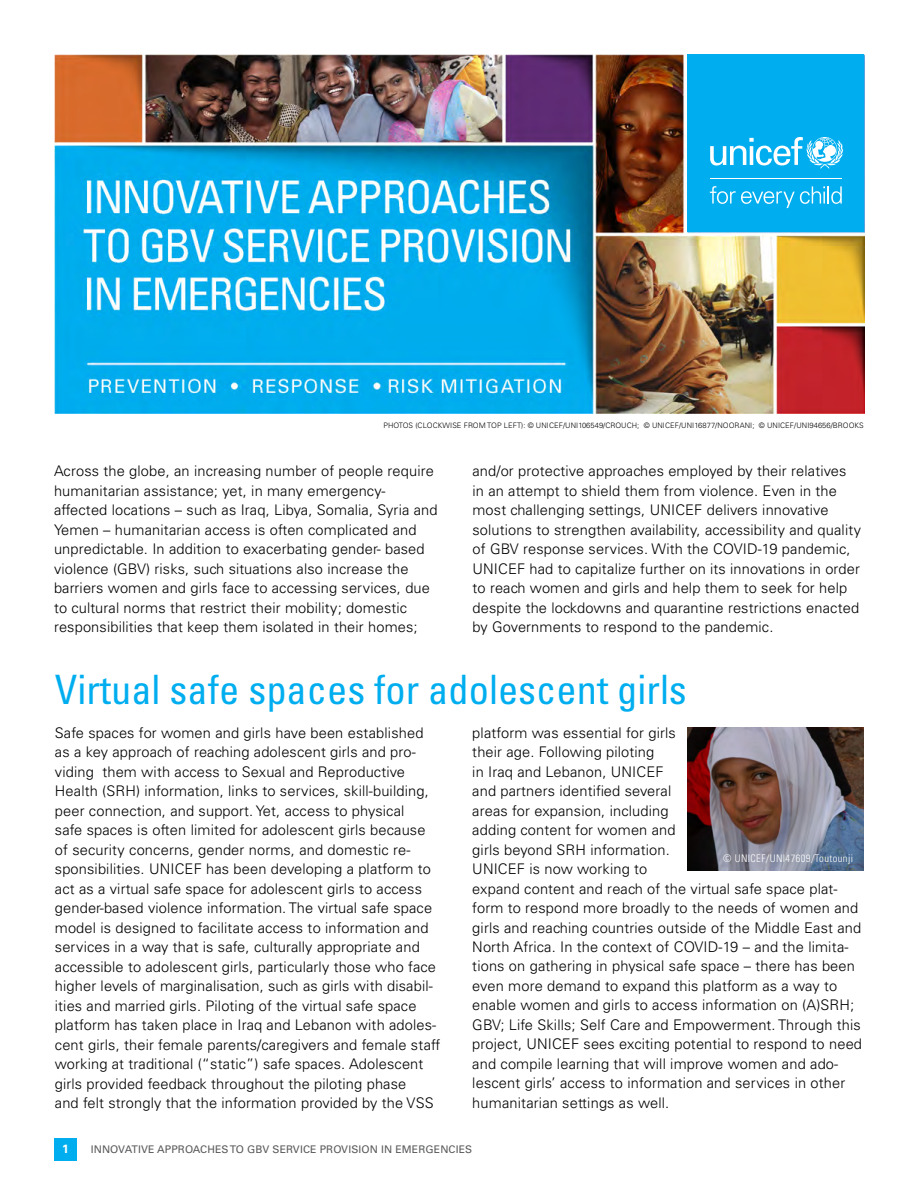
<style>
.page{position:relative;width:918px;height:1188px;background:#fff}
.page>*{position:absolute;margin:0;border:0;box-sizing:border-box;transform-origin:0 0}
.t1{font:condensed 40.5px "Univers LT Std";color:#00aeef}
.t2{font:300 14.7px/19.5px "Univers LT Std";letter-spacing:.01em;color:#000}
.t3{font:700 12px "Univers LT Std";color:#fff}
.t4{font:10.5px "Univers LT Std";letter-spacing:.01em;color:#58595b}
.t5{font:300 condensed 10.5px "Univers LT Std";letter-spacing:.04em;color:#fff}
.t6{font:300 7.5px "Univers LT Std";letter-spacing:.01em;color:#000}
</style>
<div class="page">
<div style="left:54px;top:1138px;width:23px;height:23px;background:#00aeef"></div>
<img style="left:54px;top:54px;width:811px;height:360px">
<div style="left:687px;top:54px;width:177px;height:178px;background:#00aeef"></div>
<svg style="left:710px;top:137px;width:133px;height:32px"></svg>
<hr style="left:710px;top:178px;width:132px;height:1px;background:#fff">
<svg style="left:710px;top:186px;width:132px;height:22px"></svg>
<img style="left:687px;top:727px;width:177px;height:144px">
<p class="t6" style="left:383px;top:421px;width:482px">PHOTOS (CLOCKWISE FROM TOP LEFT): © UNICEF/UNI106549/CROUCH; © UNICEF/UNI16877/NOORANI; © UNICEF/UNI94656/BROOKS</p>
<p class="t2" style="left:54px;top:461px;width:385px">Across the globe, an increasing number of people require humanitarian assistance; yet, in many emergency&shy;affected locations – such as Iraq, Libya, Somalia, Syria and Yemen – humanitarian access is often complicated and unpredictable. In addition to exacerbating gender- based violence (GBV) risks, such situations also increase the barriers women and girls face to accessing services, due to cultural norms that restrict their mobility; domestic responsibilities that keep them isolated in their homes;</p>
<p class="t2" style="left:472px;top:461px;width:390px">and/or protective approaches employed by their relatives in an attempt to shield them from violence. Even in the most challenging settings, UNICEF delivers innovative solutions to strengthen availability, accessibility and quality of GBV response services. With the COVID-19 pandemic, UNICEF had to capitalize further on its innovations in order to reach women and girls and help them to seek for help despite the lockdowns and quarantine restrictions enacted by Governments to respond to the pandemic.</p>
<h1 class="t1" style="left:55px;top:664px;width:634px">Virtual safe spaces for adolescent girls</h1>
<p class="t2" style="left:55px;top:723px;width:387px">Safe spaces for women and girls have been established as a key approach of reaching adolescent girls and pro&shy;viding them with access to Sexual and Reproductive Health (SRH) information, links to services, skill-building, peer connection, and support. Yet, access to physical<br>safe spaces is often limited for adolescent girls because of security concerns, gender norms, and domestic re&shy;sponsibilities. UNICEF has been developing a platform to act as a virtual safe space for adolescent girls to access gender-based violence information. The virtual safe space model is designed to facilitate access to information and services in a way that is safe, culturally appropriate and accessible to adolescent girls, particularly those who face higher levels of marginalisation, such as girls with disabil&shy;ities and married girls. Piloting of the virtual safe space platform has taken place in Iraq and Lebanon with adoles&shy;cent girls, their female parents/caregivers and female staff working at traditional (“static”) safe spaces. Adolescent girls provided feedback throughout the piloting phase<br>and felt strongly that the information provided by the VSS</p>
<p class="t2" style="left:472px;top:723px;width:391px">platform was essential for girls<br>their age. Following piloting<br>in Iraq and Lebanon, UNICEF<br>and partners identified several<br>areas for expansion, including<br>adding content for women and<br>girls beyond SRH information.<br>UNICEF is now working to<br>expand content and reach of the virtual safe space plat&shy;form to respond more broadly to the needs of women and girls and reaching countries outside of the Middle East and North Africa. In the context of COVID-19 – and the limita&shy;tions on gathering in physical safe space – there has been even more demand to expand this platform as a way to enable women and girls to access information on (A)SRH; GBV; Life Skills; Self Care and Empowerment. Through this project, UNICEF sees exciting potential to respond to need and compile learning that will improve women and ado&shy;lescent girls’ access to information and services in other humanitarian settings as well.</p>
<p class="t5" style="left:723px;top:852px;width:131px">© UNICEF/UNI47609/Toutounji</p>
<p class="t3" style="left:62px;top:1142px;width:8px">1</p>
<p class="t4" style="left:91px;top:1143px;width:383px">INNOVATIVE APPROACHES TO GBV SERVICE PROVISION IN EMERGENCIES</p>
</div>
